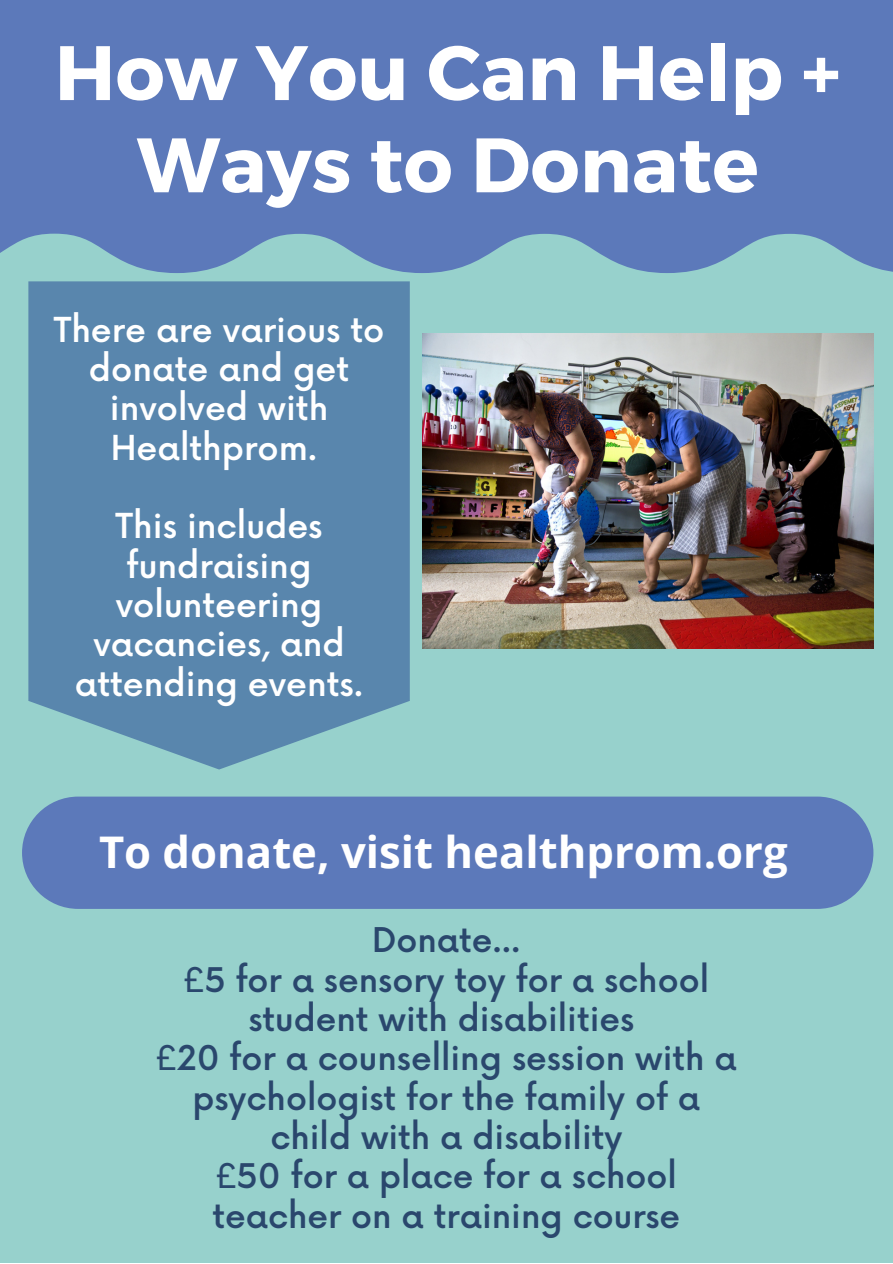
<style>
.page{position:relative;width:893px;height:1264px;background:#fff}
.page>*{position:absolute;margin:0;border:0;box-sizing:border-box;transform-origin:0 0}
.t1{font:700 76.95px/92.1px "Montserrat";letter-spacing:.005em;color:#fff;text-align:center}
.t2{font:700 43.65px "Open Sans";color:#fff}
.t3{font:500 33.6px/39.3px "Now";color:#fff;text-align:center}
.t4{font:500 33.15px/39.3px "Now";color:#2a476d;text-align:center}
</style>
<div class="page">
<div style="left:0;top:0;width:892px;height:1262px;background:#97d1cc"></div>
<img style="left:422px;top:333px;width:451px;height:315px">
<div style="left:22px;top:796px;width:851px;height:112px;background:#5c79ba;border-radius:56px"></div>
<svg style="left:0;top:0;width:892px;height:273px;background:#607fbb"></svg>
<svg style="left:28px;top:281px;width:382px;height:488px;background:#5d8baf"></svg>
<h1 class="t1" style="left:55px;top:23px;width:787px">How You Can Help +<br>Ways to Donate</h1>
<p class="t3" style="left:54px;top:312px;width:332px">There are various to donate and get involved with<br>Healthprom.</p>
<p class="t3" style="left:75px;top:508px;width:290px">This includes fundraising volunteering vacancies, and attending events.</p>
<h2 class="t2" style="left:99px;top:821px;width:690px">To donate, visit healthprom.org</h2>
<p class="t4" style="left:156px;top:922px;width:582px">Donate...<br>£5 for a sensory toy for a school student with disabilities<br>£20 for a counselling session with a psychologist for the family of a child with a disability<br>£50 for a place for a school teacher on a training course</p>
</div>
